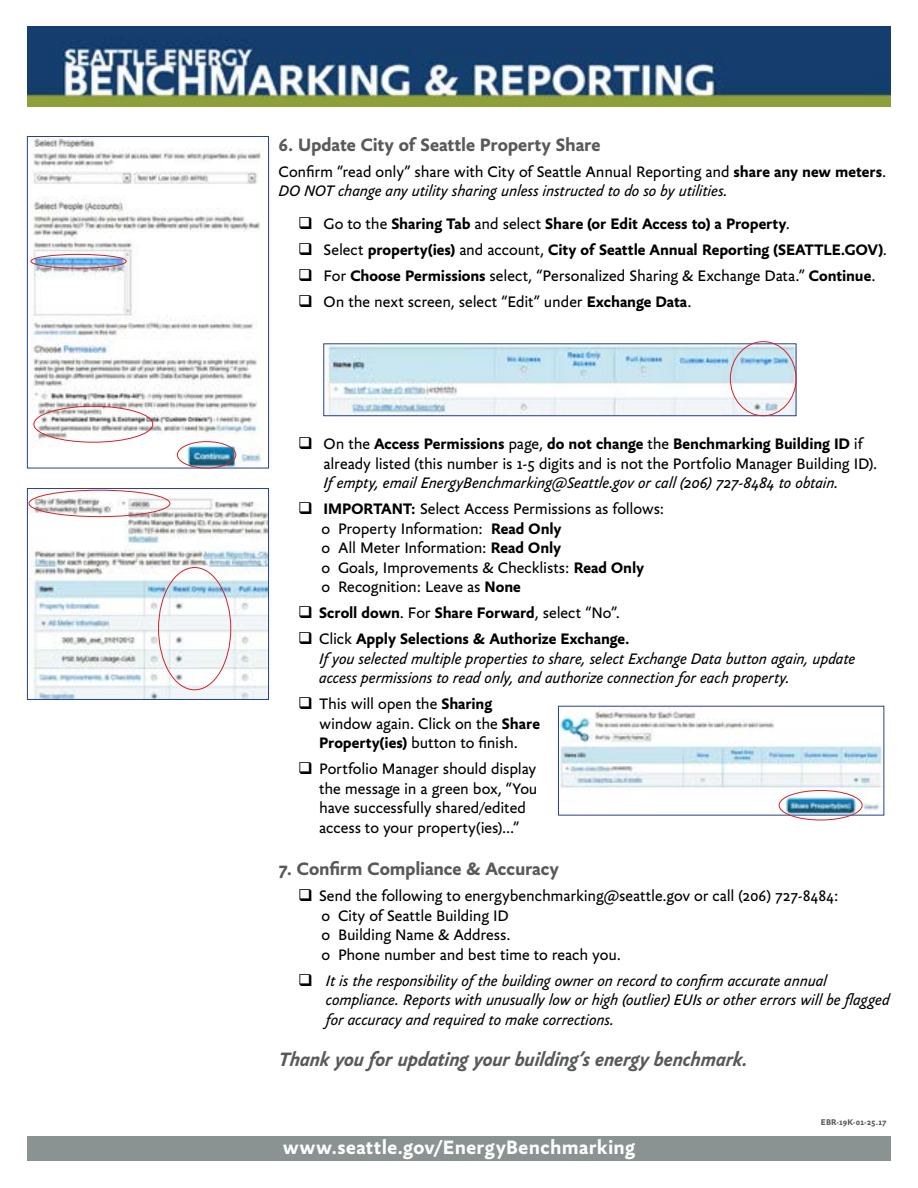
<style>
.page{position:relative;width:918px;height:1188px;background:#fff}
.page>*{position:absolute;margin:0;border:0;box-sizing:border-box;transform-origin:0 0}
.t1{font:italic 700 21px "Yoga Sans OT";letter-spacing:-.005em;color:#58595b}
.t2{font:700 21px "Yoga Sans OT";letter-spacing:.015em;color:#fff}
.t3{font:700 19.5px "Yoga Sans OT";letter-spacing:-.01em;color:#58595b}
.t4{font:16.5px/19.5px "Yoga Sans OT";letter-spacing:-.01em;color:#000}
.t5{font:italic 16.5px/19.5px "Yoga Sans OT";letter-spacing:-.01em;color:#000}
.t6{font:700 16.5px "Yoga Sans OT";letter-spacing:-.005em;color:#000}
.t7{font:700 9px "Yoga Sans OT";letter-spacing:.01em;color:#58595b}
.s1{font-style:normal}
.s2{font-weight:700;font-style:normal}
.s3{font-weight:400}
.s4{font-weight:700}
</style>
<div class="page">
<div style="left:27px;top:1136px;width:864px;height:25px;background:#8a9292"></div>
<img style="left:29px;top:490px;width:238px;height:208px">
<div style="left:27px;top:488px;width:242px;height:212px;border:1px solid #25408f"></div>
<div style="left:29px;top:490px;width:141px;height:27px;border:1px solid #d2232a;border-radius:50%"></div>
<img style="left:326px;top:345px;width:468px;height:69px">
<div style="left:323px;top:343px;width:473px;height:73px;border:1px solid #25408f"></div>
<div style="left:730px;top:341px;width:66px;height:75px;border:1px solid #d2232a;border-radius:50%"></div>
<img style="left:560px;top:708px;width:322px;height:106px">
<div style="left:779px;top:790px;width:83px;height:30px;border:1px solid #d2232a;border-radius:50%"></div>
<img style="left:31px;top:138px;width:231px;height:328px">
<div style="left:27px;top:136px;width:242px;height:332px;border:1px solid #25408f"></div>
<div style="left:34px;top:406px;width:119px;height:37px;border:1px solid #d2232a;border-radius:50%"></div>
<div style="left:31px;top:254px;width:95px;height:15px;border:1px solid #d2232a;border-radius:50%"></div>
<div style="left:177px;top:441px;width:59px;height:27px;border:1px solid #d2232a;border-radius:50%"></div>
<img style="left:28px;top:27px;width:863px;height:80px">
<p class="t3" style="left:279px;top:134px;width:323px">6. Update City of Seattle Property Share</p>
<p class="t5" style="left:279px;top:162px;width:609px"><span class="s1">Confirm “read only” share with City of Seattle Annual Reporting and</span> <span class="s2">share any new meters</span><span class="s1">.<br></span>DO NOT change any utility sharing unless instructed to do so by utilities.</p>
<p class="t6" style="left:298px;top:215px;width:493px">❑ <span class="s3">Go to the</span> Sharing Tab <span class="s3">and select</span> Share (or Edit Access to) a Property<span class="s3">.</span></p>
<p class="t6" style="left:298px;top:241px;width:590px">❑ <span class="s3">Select</span> property(ies) <span class="s3">and account,</span> City of Seattle Annual Reporting (SEATTLE.GOV)<span class="s3">.</span></p>
<p class="t4" style="left:298px;top:266px;width:579px">❑ For <span class="s4">Choose Permissions</span> select, “Personalized Sharing &amp; Exchange Data.” <span class="s4">Continue</span>.</p>
<p class="t4" style="left:298px;top:292px;width:395px">❑ On the next screen, select “Edit” under <span class="s4">Exchange Data</span>.</p>
<p class="t4" style="left:324px;top:434px;width:555px;text-indent:-25px">❑ On the <span class="s4">Access Permissions</span> page, <span class="s4">do not change</span> the <span class="s4">Benchmarking Building ID</span> if already listed (this number is 1-5 digits and is not the Portfolio Manager Building ID).</p>
<p class="t5" style="left:324px;top:473px;width:516px">If empty, email EnergyBenchmarking@Seattle.gov or call (206) 727-8484 to obtain.</p>
<p class="t4" style="left:321px;top:499px;width:345px;text-indent:-23px">❑ <span class="s4">IMPORTANT:</span> Select Access Permissions as follows: o Property Information: <span class="s4">Read Only<br></span>o All Meter Information: <span class="s4">Read Only<br></span>o Goals, Improvements &amp; Checklists: <span class="s4">Read Only<br></span>o Recognition: Leave as <span class="s4">None</span></p>
<p class="t6" style="left:298px;top:604px;width:323px">❑ Scroll down<span class="s3">. For</span> Share Forward<span class="s3">, select “No”.</span></p>
<p class="t5" style="left:319px;top:629px;width:538px;text-indent:-21px">❑ <span class="s1">Click</span> <span class="s2">Apply Selections &amp; Authorize Exchange.<br></span>If you selected multiple properties to share, select Exchange Data button again, update access permissions to read only, and authorize connection for each property.</p>
<p class="t4" style="left:319px;top:694px;width:222px;text-indent:-21px">❑ This will open the <span class="s4">Sharing </span>window again. Click on the <span class="s4">Share<br>Property(ies)</span> button to finish.</p>
<p class="t4" style="left:319px;top:759px;width:220px;text-indent:-21px">❑ Portfolio Manager should display the message in a green box, “You have successfully shared/edited access to your property(ies)...”</p>
<p class="t3" style="left:279px;top:859px;width:282px">7. Confirm Compliance &amp; Accuracy</p>
<p class="t4" style="left:321px;top:886px;width:519px;text-indent:-23px">❑ Send the following to energybenchmarking@seattle.gov or call (206) 727-8484: o City of Seattle Building ID<br>o Building Name &amp; Address.<br>o Phone number and best time to reach you.</p>
<p class="t5" style="left:326px;top:971px;width:565px;text-indent:-28px">❑ It is the responsibility of the building owner on record to confirm accurate annual compliance. Reports with unusually low or high (outlier) EUIs or other errors will be flagged for accuracy and required to make corrections.</p>
<p class="t1" style="left:279px;top:1048px;width:471px">Thank you for updating your building’s energy benchmark.</p>
<p class="t2" style="left:283px;top:1136px;width:354px">www.seattle.gov/EnergyBenchmarking</p>
<p class="t7" style="left:821px;top:1118px;width:67px">EBR-19K-01-25.17</p>
</div>
